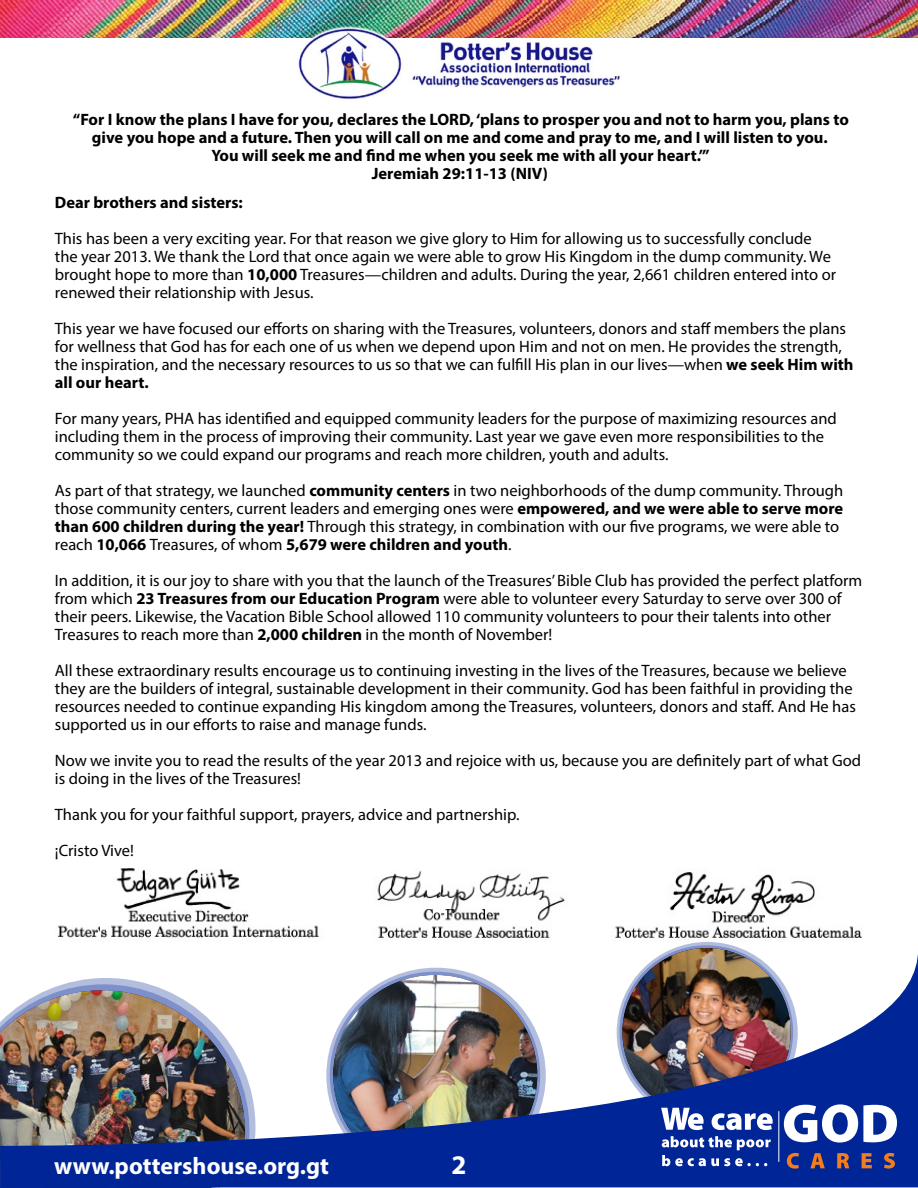
<style>
.page{position:relative;width:918px;height:1188px;background:#fff}
.page>*{position:absolute;margin:0;border:0;box-sizing:border-box;transform-origin:0 0}
.t1{font:700 27px "Myriad Pro";color:#fff}
.t2{font:700 24px "Myriad Pro";color:#fff}
.t3{font:16.5px/18px "Myriad Pro";color:#000}
.t4{font:700 16.5px/18px "Myriad Pro";color:#000;text-align:center}
.s1{font-weight:700}
</style>
<div class="page">
<img style="left:58px;top:868px;width:804px;height:76px">
<img style="left:0;top:1px;width:918px;height:37px">
<img style="left:283px;top:26px;width:352px;height:73px">
<img style="left:0;top:948px;width:918px;height:240px">
<svg style="left:784px;top:1104px;width:113px;height:39px"></svg>
<svg style="left:787px;top:1153px;width:12px;height:16px"></svg>
<svg style="left:810px;top:1153px;width:15px;height:15px"></svg>
<svg style="left:837px;top:1153px;width:12px;height:15px"></svg>
<svg style="left:862px;top:1153px;width:10px;height:15px"></svg>
<svg style="left:884px;top:1153px;width:11px;height:16px"></svg>
<svg style="left:662px;top:1136px;width:109px;height:30px"></svg>
<svg style="left:661px;top:1108px;width:43px;height:22px"></svg>
<svg style="left:712px;top:1113px;width:61px;height:17px"></svg>
<hr style="left:778px;top:1111px;width:1px;height:51px;background:#fff">
<p class="t4" style="left:73px;top:110px;width:778px">“For I know the plans I have for you, declares the LORD, ‘plans to prosper you and not to harm you, plans to give you hope and a future. Then you will call on me and come and pray to me, and I will listen to you.<br>You will seek me and find me when you seek me with all your heart.’”<br>Jeremiah 29:11-13 (NIV)</p>
<p class="t4" style="left:55px;top:193px;width:190px">Dear brothers and sisters:</p>
<p class="t3" style="left:55px;top:230px;width:783px">This has been a very exciting year. For that reason we give glory to Him for allowing us to successfully conclude the year 2013. We thank the Lord that once again we were able to grow His Kingdom in the dump community. We brought hope to more than <span class="s1">10,000</span> Treasures—children and adults. During the year, 2,661 children entered into or renewed their relationship with Jesus.</p>
<p class="t3" style="left:55px;top:320px;width:800px">This year we have focused our efforts on sharing with the Treasures, volunteers, donors and staff members the plans for wellness that God has for each one of us when we depend upon Him and not on men. He provides the strength, the inspiration, and the necessary resources to us so that we can fulfill His plan in our lives—when <span class="s1">we seek Him with all our heart.</span></p>
<p class="t3" style="left:55px;top:410px;width:784px">For many years, PHA has identified and equipped community leaders for the purpose of maximizing resources and including them in the process of improving their community. Last year we gave even more responsibilities to the community so we could expand our programs and reach more children, youth and adults.</p>
<p class="t3" style="left:55px;top:482px;width:790px">As part of that strategy, we launched <span class="s1">community centers</span> in two neighborhoods of the dump community. Through those community centers, current leaders and emerging ones were <span class="s1">empowered, and we were able to serve more than 600 children during the year!</span> Through this strategy, in combination with our five programs, we were able to reach <span class="s1">10,066</span> Treasures, of whom <span class="s1">5,679 were children and youth</span>.</p>
<p class="t3" style="left:55px;top:572px;width:809px">In addition, it is our joy to share with you that the launch of the Treasures’ Bible Club has provided the perfect platform from which <span class="s1">23 Treasures from our Education Program</span> were able to volunteer every Saturday to serve over 300 of their peers. Likewise, the Vacation Bible School allowed 110 community volunteers to pour their talents into other Treasures to reach more than <span class="s1">2,000 children</span> in the month of November!</p>
<p class="t3" style="left:55px;top:662px;width:803px">All these extraordinary results encourage us to continuing investing in the lives of the Treasures, because we believe they are the builders of integral, sustainable development in their community. God has been faithful in providing the resources needed to continue expanding His kingdom among the Treasures, volunteers, donors and staff. And He has supported us in our efforts to raise and manage funds.</p>
<p class="t3" style="left:55px;top:752px;width:808px">Now we invite you to read the results of the year 2013 and rejoice with us, because you are definitely part of what God is doing in the lives of the Treasures!</p>
<p class="t3" style="left:55px;top:797px;width:466px;line-height:36px">Thank you for your faithful support, prayers, advice and partnership. ¡Cristo Vive!</p>
<h2 class="t2" style="left:54px;top:1151px;width:276px">www.pottershouse.org.gt</h2>
<h1 class="t1" style="left:451px;top:1148px;width:16px">2</h1>
</div>
